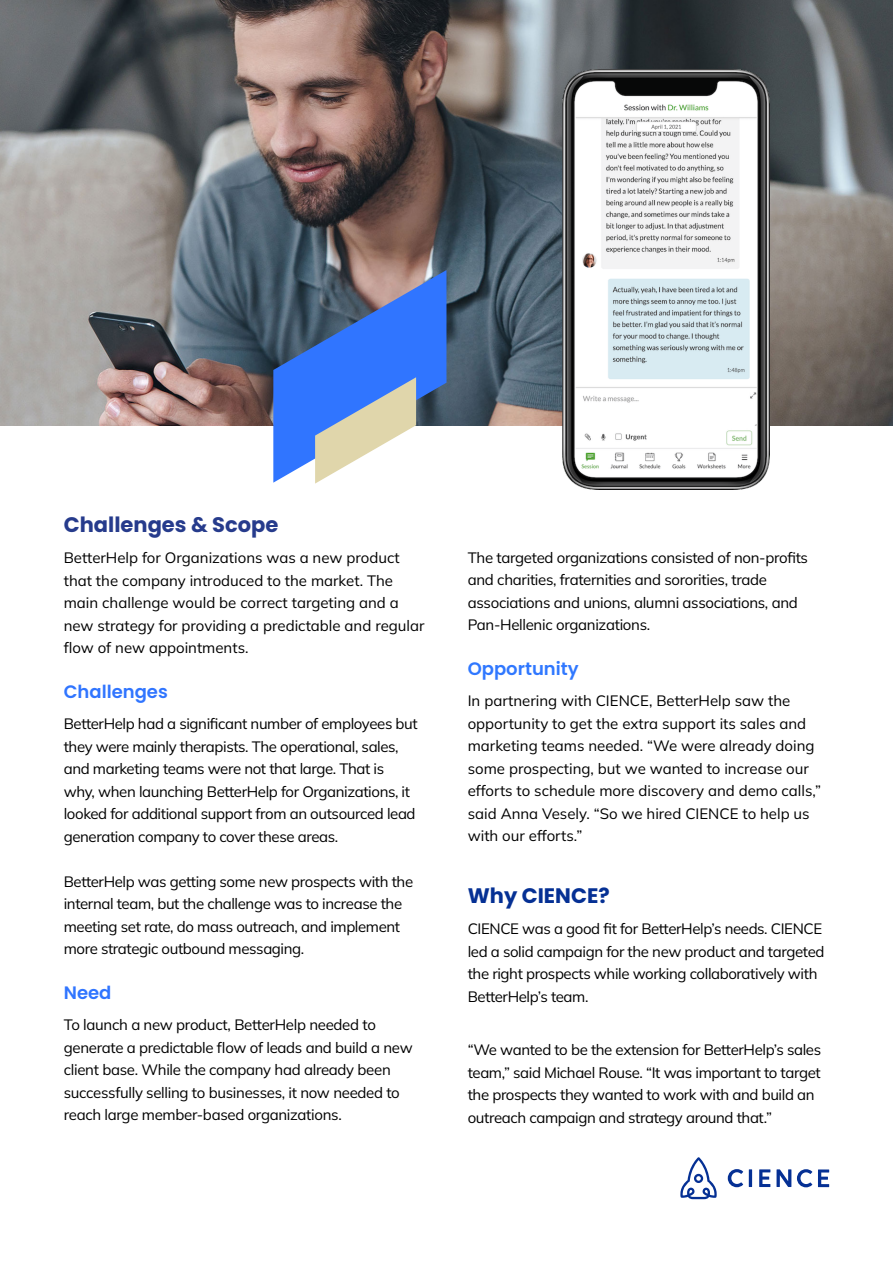
<style>
.page{position:relative;width:893px;height:1263px;background:#fff}
.page>*{position:absolute;margin:0;border:0;box-sizing:border-box;transform-origin:0 0}
.t1{font:700 21px "Poppins";color:#263b8c}
.t2{font:700 21px "Poppins";color:#053094}
.t3{font:600 18px "Poppins";color:#3075ff}
.t4{font:600 18px "Poppins";color:#3078ff}
.t5{font:15px/22.5px "Mulish";letter-spacing:-.025em;color:#000}
.t6{font:15px/22.5px "Mulish";color:#000}
</style>
<div class="page">
<img style="left:0;top:0;width:893px;height:425px">
<svg style="left:728px;top:1169px;width:15px;height:18px"></svg>
<hr style="left:749px;top:1169px;width:3px;height:18px;background:#053094">
<svg style="left:759px;top:1169px;width:11px;height:18px"></svg>
<svg style="left:797px;top:1169px;width:15px;height:18px"></svg>
<svg style="left:818px;top:1169px;width:11px;height:18px"></svg>
<svg style="left:776px;top:1169px;width:15px;height:18px"></svg>
<svg style="left:680px;top:1157px;width:37px;height:42px"></svg>
<svg style="left:273px;top:270px;width:173px;height:214px;background:#7090cd"></svg>
<img style="left:562px;top:69px;width:208px;height:420px">
<h1 class="t1" style="left:64px;top:513px;width:216px">Challenges &amp; Scope</h1>
<p class="t6" style="left:64px;top:546px;width:362px">BetterHelp for Organizations was a new product that the company introduced to the market. The main challenge would be correct targeting and a new strategy for providing a predictable and regular flow of new appointments.</p>
<p class="t3" style="left:64px;top:682px;width:106px">Challenges</p>
<p class="t5" style="left:64px;top:712px;width:355px">BetterHelp had a significant number of employees but they were mainly therapists. The operational, sales, and marketing teams were not that large. That is why, when launching BetterHelp for Organizations, it looked for additional support from an outsourced lead generation company to cover these areas.</p>
<p class="t5" style="left:64px;top:870px;width:351px">BetterHelp was getting some new prospects with the internal team, but the challenge was to increase the meeting set rate, do mass outreach, and implement more strategic outbound messaging.</p>
<p class="t3" style="left:64px;top:983px;width:49px">Need</p>
<p class="t5" style="left:64px;top:1013px;width:350px">To launch a new product, BetterHelp needed to generate a predictable flow of leads and build a new client base. While the company had already been successfully selling to businesses, it now needed to reach large member-based organizations.</p>
<p class="t5" style="left:468px;top:546px;width:342px">The targeted organizations consisted of non-profits and charities, fraternities and sororities, trade associations and unions, alumni associations, and Pan-Hellenic organizations.</p>
<p class="t4" style="left:468px;top:658px;width:112px">Opportunity</p>
<p class="t6" style="left:468px;top:689px;width:355px">In partnering with CIENCE, BetterHelp saw the opportunity to get the extra support its sales and marketing teams needed. “We were already doing some prospecting, but we wanted to increase our efforts to schedule more discovery and demo calls,” said Anna Vesely. “So we hired CIENCE to help us with our efforts.”</p>
<h1 class="t2" style="left:468px;top:884px;width:143px">Why CIENCE?</h1>
<p class="t5" style="left:468px;top:917px;width:358px">CIENCE was a good fit for BetterHelp’s needs. CIENCE led a solid campaign for the new product and targeted the right prospects while working collaboratively with BetterHelp’s team.</p>
<p class="t5" style="left:468px;top:1038px;width:355px">“We wanted to be the extension for BetterHelp’s sales team,” said Michael Rouse. “It was important to target the prospects they wanted to work with and build an outreach campaign and strategy around that.”</p>
</div>
